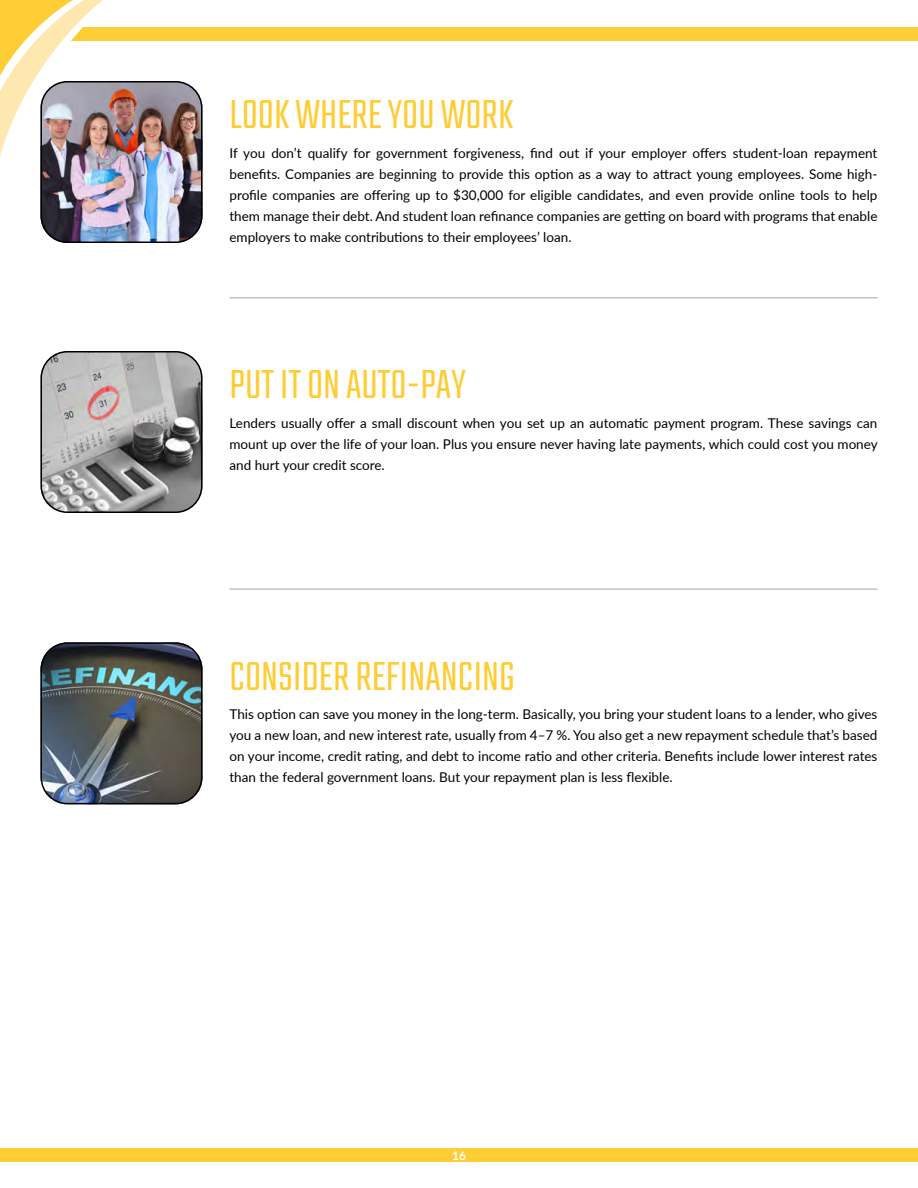
<style>
.page{position:relative;width:918px;height:1188px;background:#fff}
.page>*{position:absolute;margin:0;border:0;box-sizing:border-box;transform-origin:0 0}
.t1{font:300 45px "Teko";color:#fc3}
.t2{font:13.5px/21px "Lato";color:#000;text-align:justify}
.t3{font:700 12px "Lato";color:#fff}
</style>
<div class="page">
<div style="left:55px;top:27px;width:863px;height:13px;background:#ffcd34"></div>
<div style="left:0;top:1148px;width:918px;height:13px;background:#ffcd34"></div>
<svg style="left:0;top:0;width:135px;height:156px"></svg>
<img style="left:40px;top:81px;width:162px;height:162px">
<div style="left:40px;top:81px;width:162px;height:162px;border:2px solid #000;border-radius:26px"></div>
<img style="left:43px;top:351px;width:159px;height:162px">
<div style="left:40px;top:351px;width:162px;height:162px;border:2px solid #000;border-radius:26px"></div>
<img style="left:43px;top:643px;width:159px;height:161px">
<div style="left:40px;top:642px;width:162px;height:162px;border:2px solid #000;border-radius:26px"></div>
<hr style="left:230px;top:297px;width:648px;height:1px;background:#c1c1c9">
<hr style="left:230px;top:588px;width:648px;height:2px;background:#c1c1c9">
<p class="t1" style="left:230px;top:91px;width:286px">LOOK WHERE YOU WORK</p>
<p class="t2" style="left:230px;top:142px;width:649px">If you don’t qualify for government forgiveness, find out if your employer offers student-loan repayment benefits. Companies are beginning to provide this option as a way to attract young employees. Some high&shy;profile companies are offering up to $30,000 for eligible candidates, and even provide online tools to help them manage their debt. And student loan refinance companies are getting on board with programs that enable employers to make contributions to their employees’ loan.</p>
<p class="t1" style="left:230px;top:361px;width:238px">PUT IT ON AUTO-PAY</p>
<p class="t2" style="left:230px;top:412px;width:650px">Lenders usually offer a small discount when you set up an automatic payment program. These savings can mount up over the life of your loan. Plus you ensure never having late payments, which could cost you money and hurt your credit score.</p>
<p class="t1" style="left:230px;top:652px;width:287px">CONSIDER REFINANCING</p>
<p class="t2" style="left:230px;top:703px;width:649px">This option can save you money in the long-term. Basically, you bring your student loans to a lender, who gives you a new loan, and new interest rate, usually from 4–7 %. You also get a new repayment schedule that’s based on your income, credit rating, and debt to income ratio and other criteria. Benefits include lower interest rates than the federal government loans. But your repayment plan is less flexible.</p>
<p class="t3" style="left:452px;top:1147px;width:15px">16</p>
</div>
